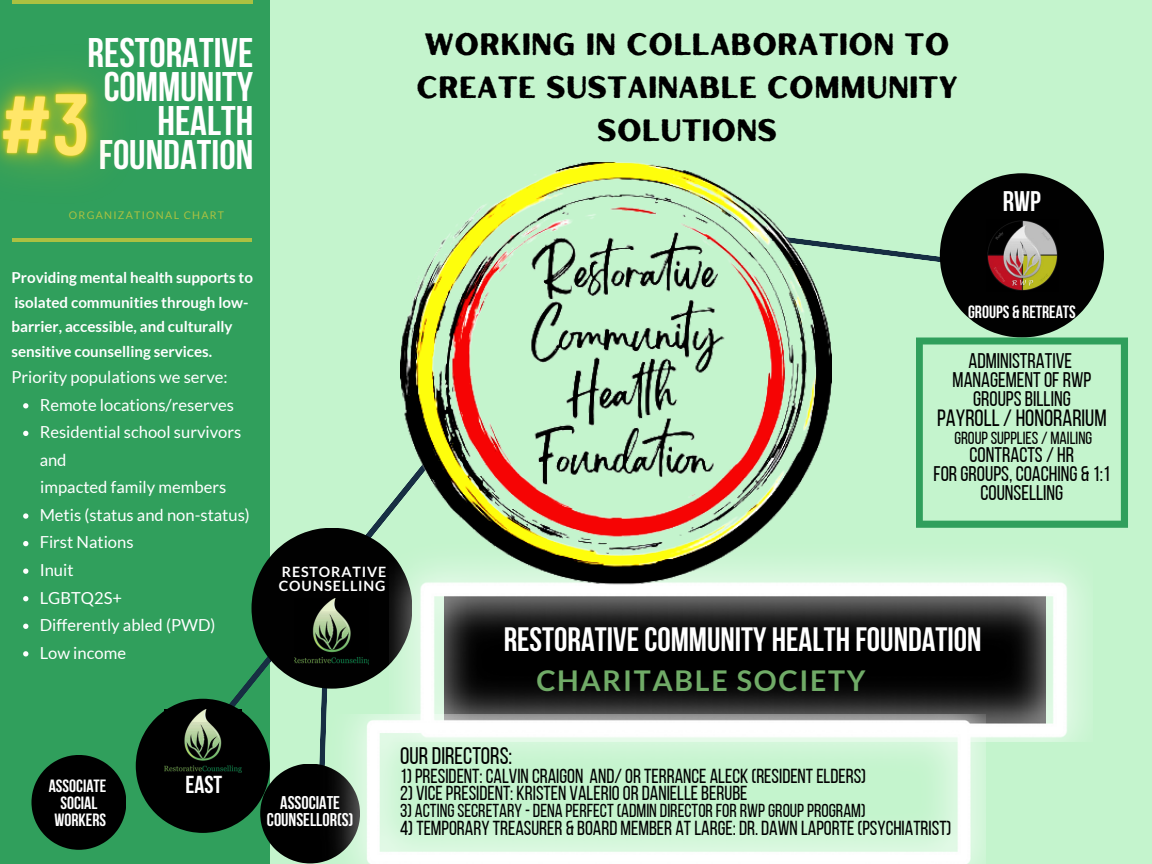
<style>
.page{position:relative;width:1152px;height:864px;background:#c4f4cd}
.page>*{position:absolute;margin:0;border:0;box-sizing:border-box;transform-origin:0 0}
.t1{font:700 41.25px/33.9px "Bebas Neue";color:#fff;text-align:right}
.t2{font:700 33.75px "Bebas Neue";color:#fff}
.t3{font:30.75px/42.9px "Hertical Sans Rough";color:#000;text-align:center}
.t4{font:700 28.65px "Lato";letter-spacing:.06em;color:#70ab67}
.t5{font:700 28.35px "Bebas Neue";color:#fff}
.t6{font:700 24.45px "Bebas Neue";color:#fff}
.t7{font:24px "Bebas Neue";color:#000}
.t8{font:23.55px "Bebas Neue";color:#000}
.t9{font:21.15px/19.2px "Bebas Neue";color:#000;text-align:center}
.t10{font:20.25px "Bebas Neue";color:#000}
.t11{font:18.75px "Bebas Neue";color:#000}
.t12{font:700 18.45px/16.8px "Bebas Neue";color:#fff;text-align:center}
.t13{font:700 17.7px/16.8px "Bebas Neue";color:#fff;text-align:center}
.t14{font:17.55px "Bebas Neue";color:#000}
.t15{font:16.65px/27.6px "Lato";color:#fff}
.t16{font:700 15.15px/24.5px "Lato";color:#fff}
.t17{font:700 14.25px/13.5px "Lato";letter-spacing:.06em;color:#fff}
.t18{font:10.5px "Lato";letter-spacing:.12em;color:#abc141}
</style>
<div class="page">
<div style="left:0;top:0;width:270px;height:864px;background:#309f5c"></div>
<svg style="left:23px;top:403px;width:5px;height:5px"></svg>
<svg style="left:23px;top:431px;width:5px;height:5px"></svg>
<svg style="left:23px;top:513px;width:5px;height:6px"></svg>
<svg style="left:23px;top:541px;width:5px;height:5px"></svg>
<svg style="left:23px;top:569px;width:5px;height:5px"></svg>
<svg style="left:23px;top:596px;width:5px;height:5px"></svg>
<svg style="left:23px;top:624px;width:5px;height:5px"></svg>
<svg style="left:23px;top:651px;width:5px;height:6px"></svg>
<hr style="left:12px;top:0;width:240px;height:3px;background:#abc141">
<hr style="left:12px;top:238px;width:239px;height:3px;background:#abc141">
<svg style="left:136px;top:528px;width:254px;height:335px"></svg>
<img style="left:390px;top:552px;width:696px;height:190px">
<svg style="left:831px;top:173px;width:273px;height:165px"></svg>
<img style="left:165px;top:710px;width:76px;height:63px">
<svg style="left:31px;top:755px;width:95px;height:95px"></svg>
<svg style="left:916px;top:338px;width:212px;height:190px"></svg>
<img style="left:400px;top:163px;width:431px;height:445px">
<img style="left:0;top:3px;width:181px;height:239px">
<img style="left:316px;top:715px;width:670px;height:149px">
<img style="left:986px;top:220px;width:72px;height:72px">
<h1 class="t1" style="left:88px;top:40px;width:167px">RESTORATIVE<br>COMMUNITY<br>HEALTH<br>FOUNDATION</h1>
<p class="t18" style="left:69px;top:208px;width:157px">ORGANIZATIONAL CHART</p>
<p class="t16" style="left:11px;top:265px;width:243px">Providing mental health supports to isolated communities through low&shy;barrier, accessible, and culturally sensitive counselling services.</p>
<p class="t15" style="left:11px;top:363px;width:218px">Priority populations we serve:</p>
<p class="t15" style="left:40px;top:390px;width:203px">Remote locations/reserves<br>Residential school survivors and</p>
<p class="t15" style="left:40px;top:473px;width:188px">impacted family members</p>
<p class="t15" style="left:40px;top:501px;width:212px">Metis (status and non-status)<br>First Nations<br>Inuit<br>LGBTQ2S+<br>Differently abled (PWD)<br>Low income</p>
<p class="t17" style="left:279px;top:565px;width:109px">RESTORATIVE<br>COUNSELLING</p>
<h3 class="t3" style="left:416px;top:22px;width:543px">WORKING IN COLLABORATION TO<br>CREATE SUSTAINABLE COMMUNITY<br>SOLUTIONS</h3>
<h3 class="t5" style="left:1003px;top:190px;width:40px">RWP</h3>
<p class="t13" style="left:968px;top:305px;width:109px">GROUPS &amp; RETREATS</p>
<p class="t9" style="left:953px;top:353px;width:140px">ADMINISTRATIVE<br>MANAGEMENTOFRWP<br>GROUPSBILLING</p>
<h3 class="t8" style="left:937px;top:408px;width:171px">PAYROLL/ HONORARIUM</h3>
<p class="t14" style="left:954px;top:431px;width:139px">GROUPSUPPLIES/ MAILING</p>
<p class="t9" style="left:934px;top:447px;width:178px">CONTRACTS/ HR<br>FORGROUPS, COACHING &amp; 1:1<br>COUNSELLING</p>
<h2 class="t2" style="left:504px;top:626px;width:479px">RESTORATIVECOMMUNITY HEALTH FOUNDATION</h2>
<h3 class="t4" style="left:536px;top:662px;width:331px">CHARITABLE SOCIETY</h3>
<p class="t13" style="left:49px;top:779px;width:59px">ASSOCIATE<br>SOCIAL<br>WORKERS</p>
<h3 class="t6" style="left:185px;top:774px;width:38px">EAST</h3>
<p class="t12" style="left:267px;top:796px;width:88px">ASSOCIATE<br>COUNSELLOR(S)</p>
<h3 class="t7" style="left:400px;top:746px;width:114px">OURDIRECTORS:</h3>
<p class="t10" style="left:400px;top:767px;width:467px">1)PRESIDENT: CALVIN CRAIGON AND/ORTERRANCE ALECK (RESIDENTELDERS)</p>
<p class="t10" style="left:400px;top:785px;width:349px">2) VICEPRESIDENT: KRISTEN VALERIOORDANIELLEBERUBE</p>
<p class="t11" style="left:400px;top:803px;width:467px">3) ACTINGSECRETARY -DENA PERFECT(ADMIN DIRECTORFORRWPGROUPPROGRAM)</p>
<p class="t10" style="left:400px;top:820px;width:553px">4)TEMPORARY TREASURER &amp; BOARD MEMBER ATLARGE: DR. DAWN LAPORTE(PSYCHIATRIST)</p>
</div>
